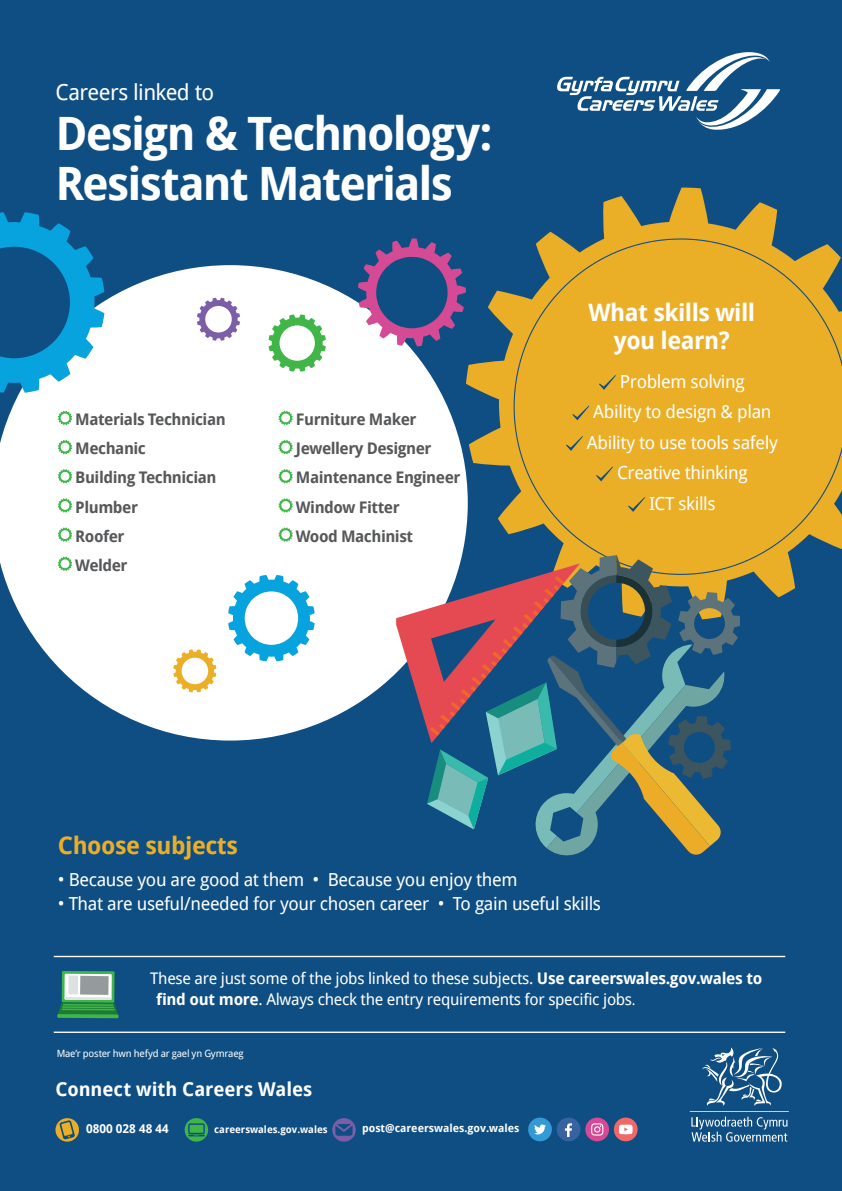
<style>
.page{position:relative;width:842px;height:1191px;background:#0f4e83}
.page>*{position:absolute;margin:0;border:0;box-sizing:border-box;transform-origin:0 0}
.t1{font:700 46px/50px "Droid Sans";letter-spacing:-.045em;color:#fff}
.t2{font:700 24px/28px "Droid Sans";letter-spacing:-.02em;color:#fff;text-align:center}
.t3{font:700 24px "Droid Sans";letter-spacing:-.02em;color:#ebae27}
.t4{font:22px "Droid Sans";letter-spacing:-.03em;color:#fff}
.t5{font:700 19px "Droid Sans";color:#fff}
.t6{font:18px/30.5px "Droid Sans";letter-spacing:-.02em;color:#fff;text-align:center}
.t7{font:700 16px/29.2px "Droid Sans";letter-spacing:-.03em;color:#57585a}
.t8{font:16px/21px "Droid Sans";letter-spacing:-.02em;color:#fff}
.t9{font:700 12.1px "Droid Sans";color:#fff}
.t10{font:700 11px "Droid Sans";color:#fff}
.t11{font:10px "Droid Sans";letter-spacing:-.02em;color:#fff}
.t12{font:700 10px "Droid Sans";color:#fff}
.s1{font-weight:700}
.s2{font-size:14px}
</style>
<div class="page">
<svg style="left:0;top:265px;width:466px;height:475px;background:#e2eaf0"></svg>
<svg style="left:58px;top:411px;width:14px;height:14px"></svg>
<svg style="left:58px;top:440px;width:14px;height:14px"></svg>
<svg style="left:58px;top:469px;width:14px;height:14px"></svg>
<svg style="left:58px;top:498px;width:14px;height:14px"></svg>
<svg style="left:58px;top:527px;width:14px;height:15px"></svg>
<svg style="left:58px;top:556px;width:14px;height:15px"></svg>
<svg style="left:279px;top:411px;width:14px;height:14px"></svg>
<svg style="left:279px;top:440px;width:14px;height:14px"></svg>
<svg style="left:279px;top:469px;width:14px;height:14px"></svg>
<svg style="left:279px;top:498px;width:14px;height:14px"></svg>
<svg style="left:279px;top:527px;width:14px;height:15px"></svg>
<svg style="left:57px;top:971px;width:62px;height:47px;background:#6da884"></svg>
<hr style="left:54px;top:1031px;width:731px;height:2px;background:#fff">
<hr style="left:54px;top:955px;width:731px;height:2px;background:#fff">
<div style="left:528px;top:1117px;width:24px;height:24px;background:#339ad5;border-radius:50%"></div>
<svg style="left:534px;top:1124px;width:12px;height:10px"></svg>
<div style="left:557px;top:1117px;width:23px;height:24px;background:#3564a3;border-radius:50%"></div>
<svg style="left:564px;top:1123px;width:9px;height:13px"></svg>
<div style="left:614px;top:1117px;width:24px;height:24px;background:#f16869;border-radius:50%"></div>
<svg style="left:619px;top:1124px;width:13px;height:10px"></svg>
<div style="left:585px;top:1117px;width:24px;height:24px;background:#d74994;border-radius:50%"></div>
<svg style="left:591px;top:1123px;width:12px;height:12px"></svg>
<svg style="left:557px;top:52px;width:223px;height:78px"></svg>
<svg style="left:0;top:212px;width:104px;height:181px"></svg>
<svg style="left:466px;top:187px;width:330px;height:432px"></svg>
<svg style="left:514px;top:238px;width:328px;height:337px;background:#daa62d"></svg>
<svg style="left:599px;top:375px;width:17px;height:15px"></svg>
<svg style="left:572px;top:405px;width:17px;height:15px"></svg>
<svg style="left:566px;top:436px;width:17px;height:15px"></svg>
<svg style="left:596px;top:466px;width:17px;height:15px"></svg>
<svg style="left:628px;top:497px;width:17px;height:15px"></svg>
<svg style="left:702px;top:1047px;width:80px;height:59px"></svg>
<svg style="left:691px;top:1116px;width:96px;height:25px"></svg>
<hr style="left:690px;top:1111px;width:99px;height:1px;background:#fff">
<svg style="left:55px;top:1118px;width:24px;height:24px"></svg>
<svg style="left:332px;top:1118px;width:24px;height:23px"></svg>
<svg style="left:185px;top:1118px;width:23px;height:23px"></svg>
<svg style="left:396px;top:555px;width:343px;height:301px"></svg>
<svg style="left:358px;top:238px;width:108px;height:108px"></svg>
<svg style="left:269px;top:314px;width:57px;height:58px;background:#b1e1b4"></svg>
<svg style="left:228px;top:575px;width:87px;height:86px;background:#98d9f1"></svg>
<svg style="left:197px;top:298px;width:43px;height:43px;background:#c9bcdb"></svg>
<svg style="left:173px;top:649px;width:43px;height:43px;background:#f6dda6"></svg>
<p class="t4" style="left:55px;top:77px;width:160px">Careers linked to</p>
<h1 class="t1" style="left:55px;top:107px;width:439px">Design &amp; Technology:<br>Resistant Materials</h1>
<p class="t7" style="left:75px;top:404px;width:152px">Materials Technician<br>Mechanic<br>Building Technician<br>Plumber<br>Roofer<br>Welder</p>
<p class="t7" style="left:296px;top:404px;width:166px">Furniture Maker<br>Jewellery Designer<br>Maintenance Engineer<br>Window Fitter<br>Wood Machinist</p>
<h2 class="t2" style="left:588px;top:297px;width:168px">What skills will you learn?</h2>
<p class="t6" style="left:587px;top:365px;width:192px">Problem solving<br>Ability to design &amp; plan<br>Ability to use tools safely<br>Creative thinking<br>ICT skills</p>
<h2 class="t3" style="left:58px;top:828px;width:181px">Choose subjects</h2>
<p class="t6" style="left:58px;top:864px;width:461px">• Because you are good at them • Because you enjoy them</p>
<p class="t6" style="left:58px;top:888px;width:545px">• That are useful/needed for your chosen career • To gain useful skills</p>
<p class="t8" style="left:156px;top:967px;width:608px;text-indent:-6px">These are just some of the jobs linked to these subjects. <span class="s1">Use careerswales.gov.wales to find out more</span>. Always check the entry requirements for specific jobs<span class="s2">.</span></p>
<p class="t11" style="left:57px;top:1046px;width:188px">Mae’r poster hwn hefyd ar gael yn Gymraeg</p>
<p class="t5" style="left:55px;top:1076px;width:258px">Connect with Careers Wales</p>
<p class="t9" style="left:86px;top:1119px;width:84px">0800 028 48 44</p>
<p class="t12" style="left:214px;top:1122px;width:115px">careerswales.gov.wales</p>
<p class="t10" style="left:362px;top:1120px;width:159px">post@careerswales.gov.wales</p>
</div>
